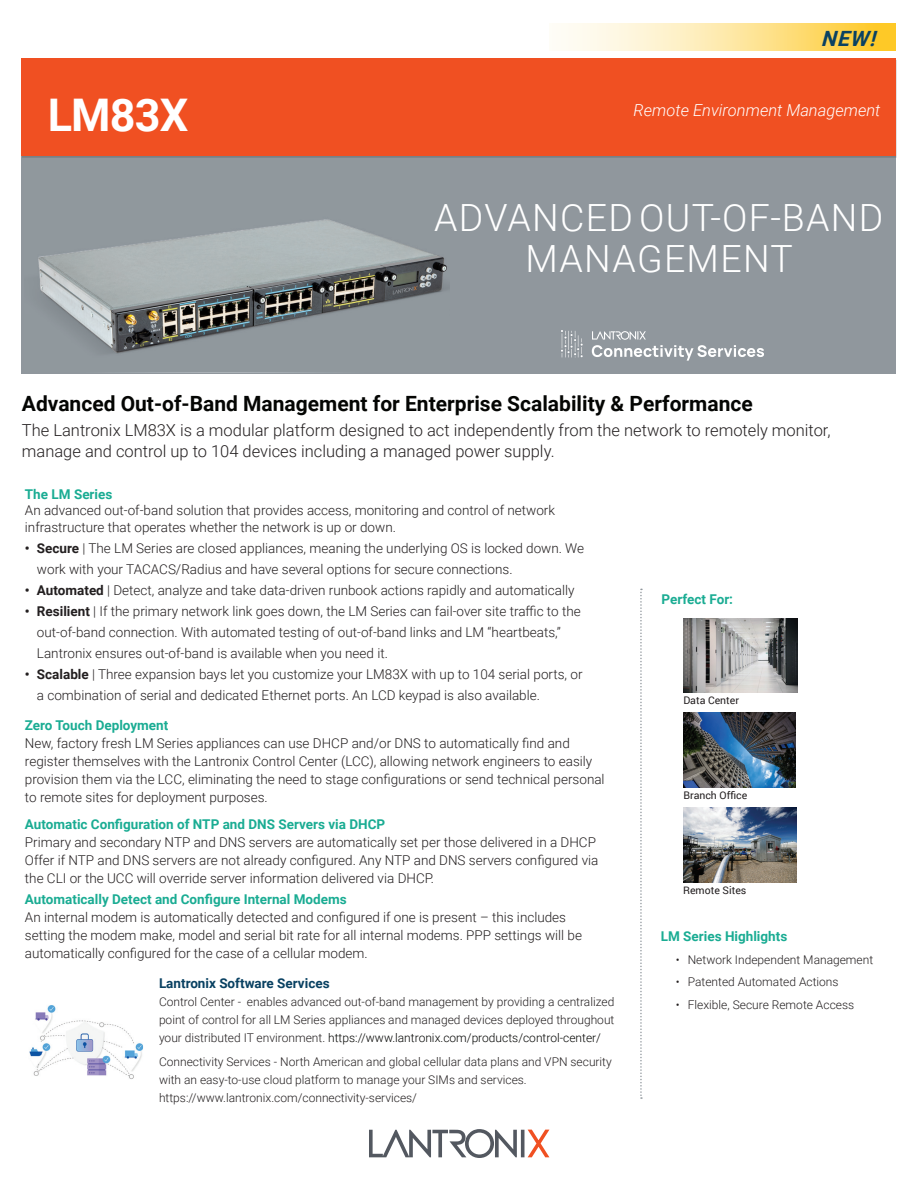
<style>
.page{position:relative;width:918px;height:1188px;background:#fff}
.page>*{position:absolute;margin:0;border:0;box-sizing:border-box;transform-origin:0 0}
.t1{font:700 45px "Roboto";letter-spacing:-.02em;color:#fff}
.t2{font:300 37.5px/40.2px "Roboto";letter-spacing:.035em;color:#fff;text-align:center}
.t3{font:700 21px "Roboto";color:#040503}
.t4{font:italic 700 21px "Roboto";color:#0a4162}
.t5{font:300 16.5px/21px "Roboto";color:#231f20}
.t6{font:italic 300 16.5px "Roboto";color:#fff}
.t7{font:300 13.5px/18px "Roboto";color:#231f20}
.t8{font:700 13.5px "Roboto";color:#1aac93}
.t9{font:700 13.5px "Roboto";color:#094162}
.t10{font:300 12px/18px "Roboto";color:#231f20;text-align:justify}
.t11{font:10.5px "Roboto";color:#231f20}
.s1{font-weight:700}
.s2{font-style:italic}
.s3{color:#040503}
</style>
<div class="page">
<svg style="left:369px;top:1129px;width:180px;height:29px"></svg>
<div style="left:22px;top:132px;width:874px;height:241px;background:#90979d"></div>
<svg style="left:640px;top:589px;width:2px;height:510px"></svg>
<img style="left:25px;top:157px;width:424px;height:197px">
<img style="left:29px;top:1005px;width:114px;height:74px">
<svg style="left:592px;top:331px;width:172px;height:30px"></svg>
<svg style="left:561px;top:330px;width:22px;height:27px"></svg>
<div style="left:550px;top:23px;width:346px;height:28px;background:#fec927"></div>
<svg style="left:550px;top:23px;width:316px;height:28px"></svg>
<div style="left:22px;top:58px;width:874px;height:98px;background:#f05022"></div>
<img style="left:684px;top:618px;width:114px;height:75px">
<img style="left:684px;top:713px;width:112px;height:75px">
<img style="left:684px;top:808px;width:112px;height:75px">
<h1 class="t1" style="left:48px;top:84px;width:142px">LM83X</h1>
<h3 class="t4" style="left:821px;top:23px;width:63px">NEW!</h3>
<p class="t6" style="left:634px;top:99px;width:248px">Remote Environment Management</p>
<h2 class="t2" style="left:434px;top:196px;width:451px">ADVANCED OUT-OF-BAND<br>MANAGEMENT</h2>
<h3 class="t3" style="left:22px;top:389px;width:732px">Advanced Out-of-Band Management for Enterprise Scalability &amp; Performance</h3>
<p class="t5" style="left:22px;top:419px;width:810px">The Lantronix LM83X is a modular platform designed to act independently from the network to remotely monitor, manage and control up to 104 devices including a managed power supply.</p>
<p class="t8" style="left:25px;top:485px;width:89px">The LM Series</p>
<p class="t7" style="left:25px;top:502px;width:532px;line-height:16.5px">An advanced out-of-band solution that provides access, monitoring and control of network infrastructure that operates whether the network is up or down.</p>
<p class="t7" style="left:37px;top:537px;width:549px;line-height:21px;text-indent:-12px"><span class="s1">• Secure</span> | The LM Series are closed appliances, meaning the underlying OS is locked down. We work with your TACACS/Radius and have several options for secure connections.</p>
<p class="t7" style="left:25px;top:581px;width:551px"><span class="s1">• Automated</span> | Detect, analyze and take data-driven runbook actions rapidly and automatically</p>
<p class="t7" style="left:37px;top:600px;width:545px;line-height:21px;text-indent:-12px"><span class="s1">• Resilient</span> | If the primary network link goes down, the LM Series can fail-over site traffic to the out-of-band connection. With automated testing of out-of-band links and LM “heartbeats,”<br>Lantronix ensures out-of-band is available when you need it.</p>
<p class="t7" style="left:37px;top:663px;width:547px;line-height:21px;text-indent:-12px"><span class="s1">• Scalable</span> | Three expansion bays let you customize your LM83X with up to 104 serial ports, or a combination of serial and dedicated Ethernet ports. An LCD keypad is also available.</p>
<p class="t8" style="left:25px;top:716px;width:145px">Zero Touch Deployment</p>
<p class="t7" style="left:25px;top:733px;width:581px">New, factory fresh LM Series appliances can use DHCP and/or DNS to automatically find and register themselves with the Lantronix Control Center (LCC), allowing network engineers to easily provision them via the LCC, eliminating the need to stage configurations or send technical personal to remote sites for deployment purposes.</p>
<p class="t8" style="left:25px;top:815px;width:362px">Automatic Configuration of NTP and DNS Servers via DHCP</p>
<p class="t7" style="left:25px;top:832px;width:575px">Primary and secondary NTP and DNS servers are automatically set per those delivered in a DHCP<br>Offer if NTP and DNS servers are not already configured. Any NTP and DNS servers configured via the CLI or the UCC will override server information delivered via DHCP.</p>
<p class="t8" style="left:25px;top:890px;width:323px">Automatically Detect and Configure Internal Modems</p>
<p class="t7" style="left:25px;top:907px;width:559px">An internal modem is automatically detected and configured if one is present – this includes setting the modem make, model and serial bit rate for all internal modems. PPP settings will be automatically configured for the case of a cellular modem.</p>
<p class="t9" style="left:159px;top:973px;width:172px">Lantronix Software Services</p>
<p class="t10" style="left:159px;top:992px;width:457px">Control Center <span class="s2">-</span> enables advanced out-of-band management by providing a centralized point of control for all LM Series appliances and managed devices deployed throughout your distributed IT environment. <span class="s3">https://www.lantronix.com/products/control-center/</span></p>
<p class="t10" style="left:159px;top:1052px;width:454px;text-align:left">Connectivity Services - North American and global cellular data plans and VPN security with an easy-to-use cloud platform to manage your SIMs and services. https://www.lantronix.com/connectivity-services/</p>
<p class="t8" style="left:662px;top:590px;width:73px">Perfect For:</p>
<p class="t11" style="left:683px;top:693px;width:57px">Data Center</p>
<p class="t11" style="left:683px;top:788px;width:65px">Branch Office</p>
<p class="t11" style="left:683px;top:883px;width:65px">Remote Sites</p>
<p class="t8" style="left:661px;top:927px;width:128px">LM Series Highlights</p>
<p class="t10" style="left:676px;top:950px;width:199px">• Network Independent Management</p>
<p class="t10" style="left:676px;top:973px;width:164px">• Patented Automated Actions</p>
<p class="t10" style="left:676px;top:995px;width:180px">• Flexible, Secure Remote Access</p>
</div>
